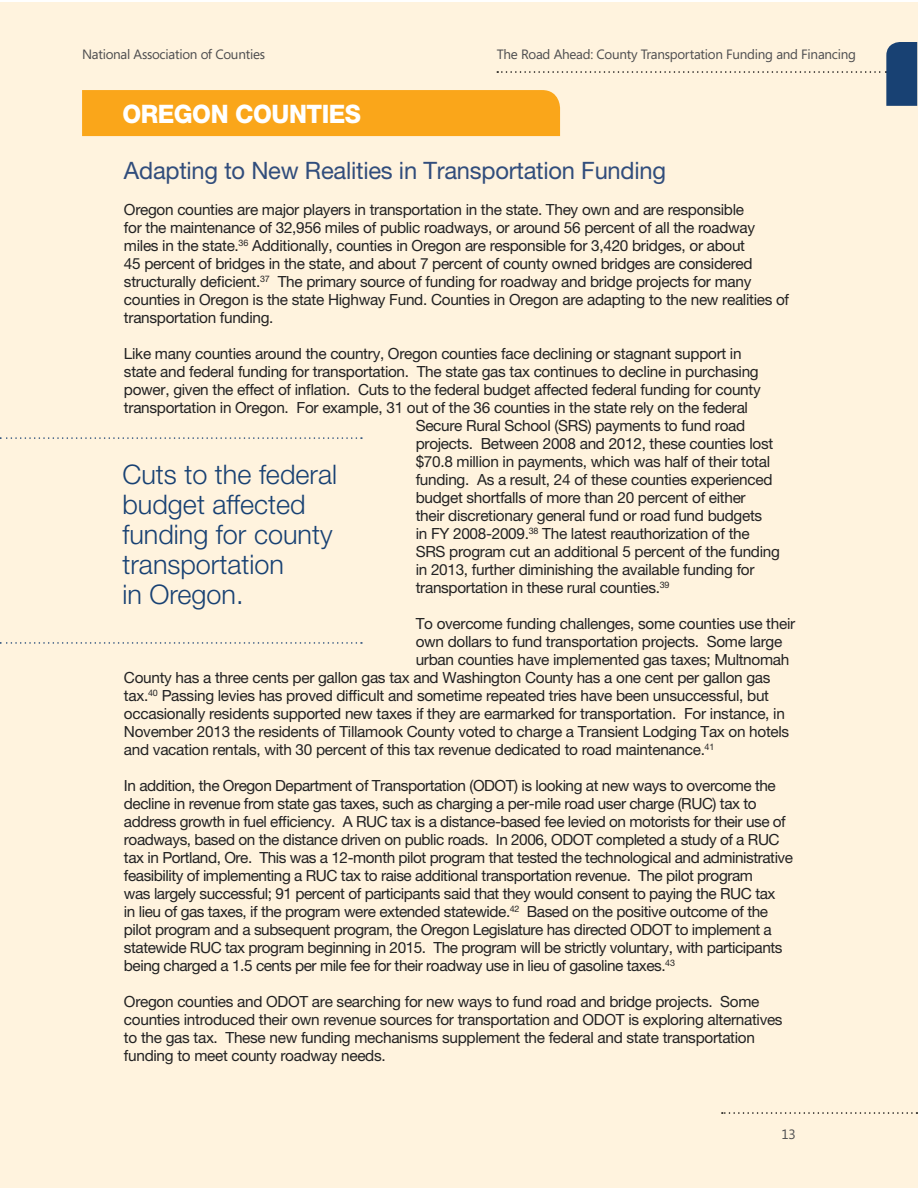
<style>
.page{position:relative;width:918px;height:1188px;background:#fff}
.page>*{position:absolute;margin:0;border:0;box-sizing:border-box;transform-origin:0 0}
.t1{font:300 27px/30px "Helvetica Neue";color:#184173}
.t2{font:800 25.5px "Helvetica Neue";letter-spacing:-.02em;color:#fff;scale:.95 1}
.t3{font:24px "Helvetica Neue";letter-spacing:-.01em;color:#314d7c}
.t4{font:15.3px/18px "Helvetica Neue";letter-spacing:-.02em;color:#222223}
.t5{font:13.5px "Segoe";letter-spacing:-.02em;color:#4d4d4f}
</style>
<div class="page">
<div style="left:0;top:2px;width:917px;height:1186px;background:#fff3de"></div>
<svg style="left:0;top:437px;width:362px;height:2px"></svg>
<svg style="left:0;top:642px;width:362px;height:2px"></svg>
<svg style="left:82px;top:42px;width:835px;height:94px"></svg>
<svg style="left:722px;top:1112px;width:195px;height:2px"></svg>
<p class="t5" style="left:82px;top:45px;width:184px">National Association of Counties</p>
<p class="t5" style="left:497px;top:45px;width:361px">The Road Ahead: County Transportation Funding and Financing</p>
<h2 class="t2" style="left:122px;top:99px;width:253px">OREGON COUNTIES</h2>
<h3 class="t3" style="left:124px;top:156px;width:544px">Adapting to New Realities in Transportation Funding</h3>
<p class="t4" style="left:124px;top:200px;width:667px">Oregon counties are major players in transportation in the state. They own and are responsible<br>for the maintenance of 32,956 miles of public roadways, or around 56 percent of all the roadway miles in the state.<sup>36</sup> Additionally, counties in Oregon are responsible for 3,420 bridges, or about<br>45 percent of bridges in the state, and about 7 percent of county owned bridges are considered structurally deficient.<sup>37</sup> The primary source of funding for roadway and bridge projects for many counties in Oregon is the state Highway Fund. Counties in Oregon are adapting to the new realities of transportation funding.</p>
<p class="t4" style="left:124px;top:344px;width:619px">Like many counties around the country, Oregon counties face declining or stagnant support in</p>
<p class="t4" style="left:124px;top:362px;width:636px">state and federal funding for transportation. The state gas tax continues to decline in purchasing</p>
<p class="t4" style="left:124px;top:380px;width:638px">power, given the effect of inflation. Cuts to the federal budget affected federal funding for county</p>
<p class="t4" style="left:124px;top:398px;width:626px">transportation in Oregon. For example, 31 out of the 36 counties in the state rely on the federal</p>
<p class="t4" style="left:416px;top:416px;width:331px">Secure Rural School (SRS) payments to fund road</p>
<p class="t4" style="left:416px;top:434px;width:359px">projects. Between 2008 and 2012, these counties lost</p>
<p class="t4" style="left:416px;top:452px;width:356px">$70.8 million in payments, which was half of their total</p>
<p class="t4" style="left:416px;top:470px;width:358px">funding. As a result, 24 of these counties experienced</p>
<p class="t4" style="left:416px;top:488px;width:332px">budget shortfalls of more than 20 percent of either</p>
<p class="t4" style="left:416px;top:506px;width:348px">their discretionary general fund or road fund budgets</p>
<p class="t4" style="left:416px;top:524px;width:336px">in FY 2008-2009.<sup>38</sup> The latest reauthorization of the</p>
<p class="t4" style="left:416px;top:542px;width:366px">SRS program cut an additional 5 percent of the funding</p>
<p class="t4" style="left:416px;top:560px;width:340px">in 2013, further diminishing the available funding for</p>
<p class="t4" style="left:416px;top:578px;width:255px">transportation in these rural counties.<sup>39</sup></p>
<p class="t4" style="left:416px;top:614px;width:381px">To overcome funding challenges, some counties use their</p>
<p class="t4" style="left:416px;top:632px;width:368px">own dollars to fund transportation projects. Some large</p>
<p class="t4" style="left:416px;top:650px;width:375px">urban counties have implemented gas taxes; Multnomah</p>
<p class="t4" style="left:124px;top:668px;width:648px">County has a three cents per gallon gas tax and Washington County has a one cent per gallon gas</p>
<p class="t4" style="left:124px;top:686px;width:647px">tax.<sup>40</sup> Passing levies has proved difficult and sometime repeated tries have been unsuccessful, but</p>
<p class="t4" style="left:124px;top:704px;width:662px">occasionally residents supported new taxes if they are earmarked for transportation. For instance, in</p>
<p class="t4" style="left:124px;top:722px;width:667px">November 2013 the residents of Tillamook County voted to charge a Transient Lodging Tax on hotels</p>
<p class="t4" style="left:124px;top:740px;width:592px">and vacation rentals, with 30 percent of this tax revenue dedicated to road maintenance.<sup>41</sup></p>
<p class="t4" style="left:124px;top:776px;width:671px">In addition, the Oregon Department of Transportation (ODOT) is looking at new ways to overcome the decline in revenue from state gas taxes, such as charging a per-mile road user charge (RUC) tax to address growth in fuel efficiency. A RUC tax is a distance-based fee levied on motorists for their use of roadways, based on the distance driven on public roads. In 2006, ODOT completed a study of a RUC tax in Portland, Ore. This was a 12-month pilot program that tested the technological and administrative feasibility of implementing a RUC tax to raise additional transportation revenue. The pilot program<br>was largely successful; 91 percent of participants said that they would consent to paying the RUC tax<br>in lieu of gas taxes, if the program were extended statewide.<sup>42</sup> Based on the positive outcome of the pilot program and a subsequent program, the Oregon Legislature has directed ODOT to implement a statewide RUC tax program beginning in 2015. The program will be strictly voluntary, with participants being charged a 1.5 cents per mile fee for their roadway use in lieu of gasoline taxes.<sup>43</sup></p>
<p class="t4" style="left:124px;top:992px;width:660px">Oregon counties and ODOT are searching for new ways to fund road and bridge projects. Some counties introduced their own revenue sources for transportation and ODOT is exploring alternatives to the gas tax. These new funding mechanisms supplement the federal and state transportation funding to meet county roadway needs.</p>
<h1 class="t1" style="left:122px;top:459px;width:216px">Cuts to the federal budget affected funding for county transportation<br>in Oregon.</h1>
<p class="t5" style="left:781px;top:1125px;width:16px">13</p>
</div>
